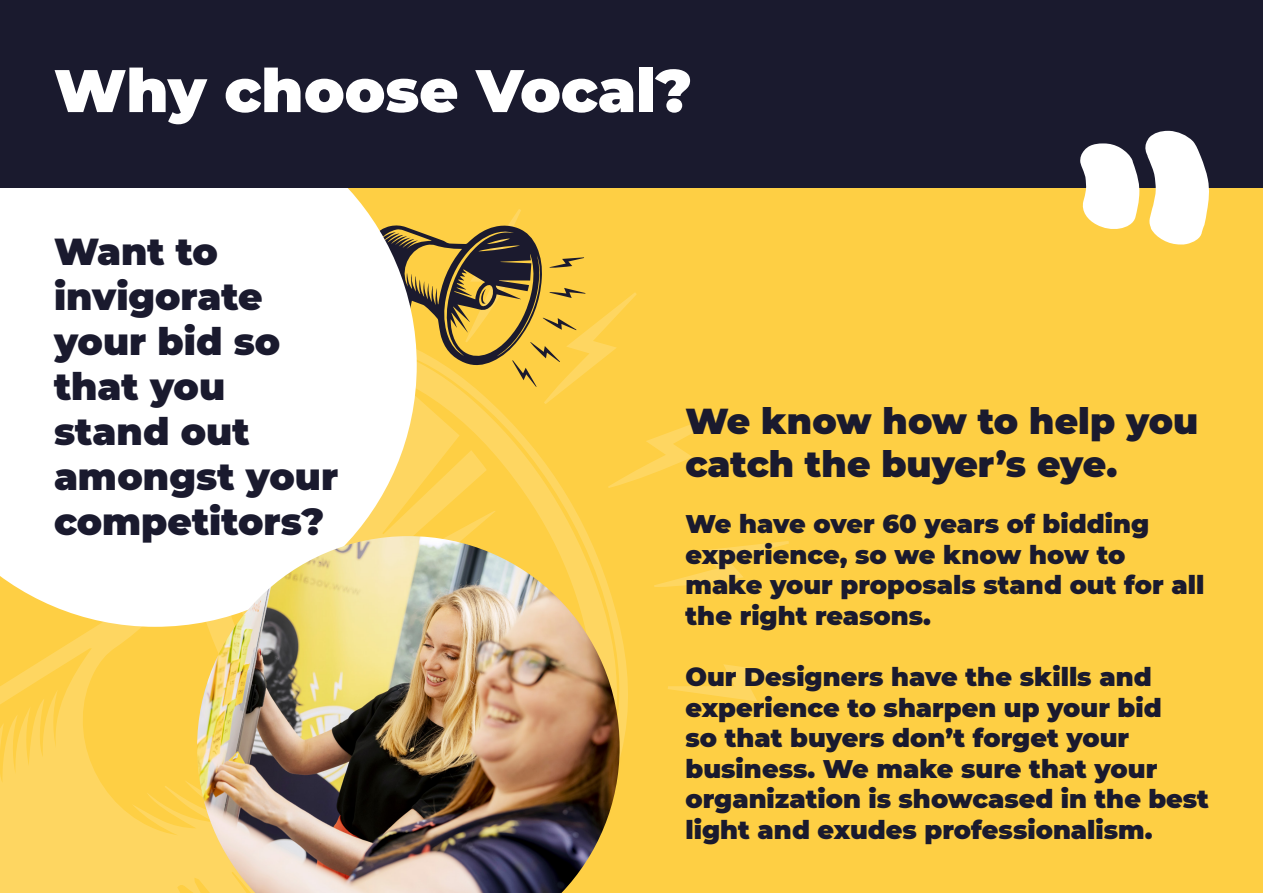
<style>
.page{position:relative;width:1263px;height:893px;background:#fecf44}
.page>*{position:absolute;margin:0;border:0;box-sizing:border-box;transform-origin:0 0}
.t1{font:900 60px "Montserrat";color:#fff}
.t2{font:900 37.5px/45px "Montserrat";color:#1a1a2e}
.t3{font:900 36px/43.2px "Montserrat";color:#1a1a2e}
.t4{font:900 25.5px/30.6px "Montserrat";color:#1a1a2e}
</style>
<div class="page">
<svg style="left:0;top:404px;width:628px;height:489px"></svg>
<svg style="left:608px;top:411px;width:121px;height:77px"></svg>
<svg style="left:654px;top:541px;width:135px;height:46px"></svg>
<svg style="left:668px;top:664px;width:141px;height:37px"></svg>
<svg style="left:417px;top:209px;width:220px;height:195px"></svg>
<div style="left:0;top:188px;width:417px;height:439px;background:#fff"></div>
<div style="left:0;top:0;width:1263px;height:188px;background:#1a1a2e"></div>
<svg style="left:1080px;top:131px;width:129px;height:113px"></svg>
<img style="left:197px;top:536px;width:423px;height:357px">
<h1 class="t1" style="left:54px;top:46px;width:639px">Why choose Vocal?</h1>
<h2 class="t2" style="left:54px;top:227px;width:286px">Want to invigorate your bid so that you stand out amongst your competitors?</h2>
<h3 class="t3" style="left:685px;top:397px;width:514px">We know how to help you catch the buyer’s eye.</h3>
<p class="t4" style="left:685px;top:507px;width:520px">We have over 60 years of bidding experience, so we know how to make your proposals stand out for all the right reasons.</p>
<p class="t4" style="left:685px;top:660px;width:525px">Our Designers have the skills and experience to sharpen up your bid<br>so that buyers don’t forget your business. We make sure that your organization is showcased in the best light and exudes professionalism.</p>
</div>
